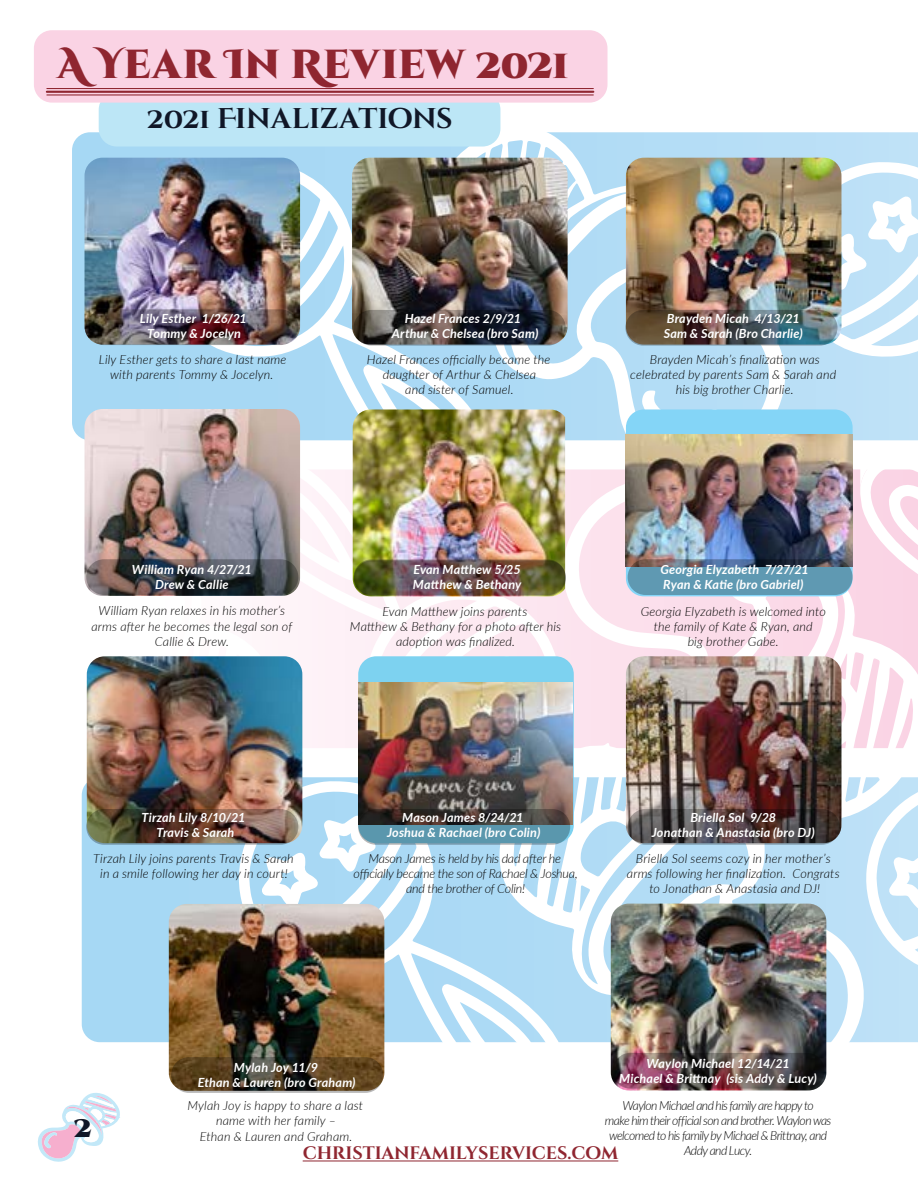
<style>
.page{position:relative;width:918px;height:1188px;background:#fff}
.page>*{position:absolute;margin:0;border:0;box-sizing:border-box;transform-origin:0 0}
.t1{font:900 40.5px "Cinzel Decorative";letter-spacing:.005em;color:#8f2630}
.t2{font:700 28.5px "Cinzel Decorative";letter-spacing:-.015em;color:#101727}
.t3{font:900 28.5px "Cinzel Decorative";color:#101727}
.t4{font:700 18px "Cinzel Decorative";color:#8f2630}
.t5{font:italic 300 12.6px/15.1px "Lato";letter-spacing:.01em;color:#000;text-align:center}
.t6{font:italic 700 12.6px/15.1px "Lato";letter-spacing:.015em;color:#fff;text-align:center}
.t7{font:italic 300 12.6px/15.1px "Lato";letter-spacing:-.045em;color:#000;text-align:center}
.t8{font:italic 300 12.6px/15.1px "Lato";letter-spacing:-.02em;color:#000;text-align:center}
</style>
<div class="page">
<img style="left:34px;top:30px;width:884px;height:1132px">
<h1 class="t1" style="left:58px;top:39px;width:512px">A Year In Review 2021</h1>
<h2 class="t2" style="left:146px;top:101px;width:308px">2021 FINALIZATIONS</h2>
<p class="t6" style="left:140px;top:310px;width:109px">Lily Esther 1/26/21<br>Tommy &amp; Jocelyn</p>
<p class="t6" style="left:392px;top:310px;width:148px">Hazel Frances 2/9/21<br>Arthur &amp; Chelsea (bro Sam)</p>
<p class="t6" style="left:664px;top:310px;width:141px;text-align:left">Brayden Micah 4/13/21<br>Sam &amp; Sarah (Bro Charlie)</p>
<p class="t5" style="left:99px;top:352px;width:189px">Lily Esther gets to share a last name with parents Tommy &amp; Jocelyn.</p>
<p class="t5" style="left:367px;top:352px;width:185px">Hazel Frances officially became the daughter of Arthur &amp; Chelsea<br>and sister of Samuel.</p>
<p class="t5" style="left:630px;top:352px;width:207px">Brayden Micah’s finalization was celebrated by parents Sam &amp; Sarah and his big brother Charlie.</p>
<p class="t6" style="left:132px;top:561px;width:121px">William Ryan 4/27/21<br>Drew &amp; Callie</p>
<p class="t6" style="left:413px;top:561px;width:110px;text-align:left">Evan Matthew 5/25<br>Matthew &amp; Bethany</p>
<p class="t6" style="left:660px;top:561px;width:150px;text-align:left">Georgia Elyzabeth 7/27/21<br>Ryan &amp; Katie (bro Gabriel)</p>
<p class="t5" style="left:91px;top:603px;width:202px">William Ryan relaxes in his mother’s arms after he becomes the legal son of<br>Callie &amp; Drew.</p>
<p class="t5" style="left:350px;top:603px;width:213px">Evan Matthew joins parents<br>Matthew &amp; Bethany for a photo after his adoption was finalized.</p>
<p class="t5" style="left:641px;top:603px;width:187px">Georgia Elyzabeth is welcomed into the family of Kate &amp; Ryan, and<br>big brother Gabe.</p>
<p class="t6" style="left:141px;top:810px;width:105px">Tirzah Lily 8/10/21<br>Travis &amp; Sarah</p>
<p class="t6" style="left:387px;top:810px;width:155px">Mason James 8/24/21<br>Joshua &amp; Rachael (bro Colin)</p>
<p class="t6" style="left:652px;top:810px;width:165px">Briella Sol 9/28<br>Jonathan &amp; Anastasia (bro DJ)</p>
<p class="t5" style="left:93px;top:850px;width:202px">Tirzah Lily joins parents Travis &amp; Sarah in a smile following her day in court!</p>
<p class="t8" style="left:353px;top:850px;width:226px">Mason James is held by his dad after he officially became the son of Rachael &amp; Joshua, and the brother of Colin!</p>
<p class="t5" style="left:627px;top:850px;width:214px">Briella Sol seems cozy in her mother’s arms following her finalization. Congrats to Jonathan &amp; Anastasia and DJ!</p>
<h2 class="t3" style="left:73px;top:1109px;width:20px">2</h2>
<p class="t6" style="left:198px;top:1059px;width:159px">Mylah Joy 11/9<br>Ethan &amp; Lauren (bro Graham)</p>
<p class="t6" style="left:619px;top:1055px;width:199px">Waylon Michael 12/14/21<br>Michael &amp; Brittnay (sis Addy &amp; Lucy)</p>
<p class="t7" style="left:605px;top:1097px;width:228px">Waylon Michael and his family are happy to<br>make him their official son and brother. Waylon was welcomed to his family by Michael &amp; Brittnay, and Addy and Lucy.</p>
<p class="t5" style="left:188px;top:1098px;width:177px">Mylah Joy is happy to share a last name with her family –<br>Ethan &amp; Lauren and Graham.</p>
<h3 class="t4" style="left:303px;top:1142px;width:317px">CHRISTIANFAMILYSERVICES.COM</h3>
</div>
